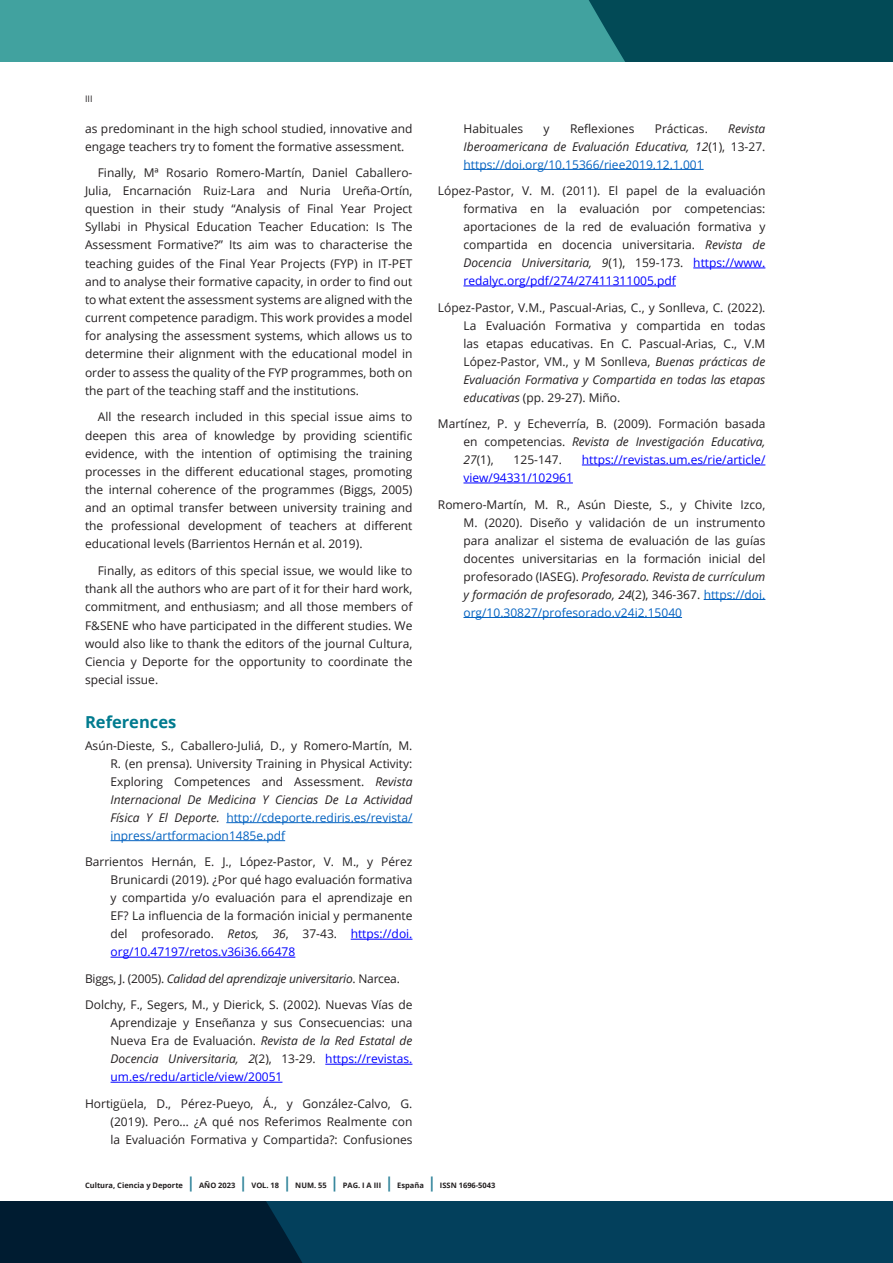
<style>
.page{position:relative;width:893px;height:1263px;background:#fff}
.page>*{position:absolute;margin:0;border:0;box-sizing:border-box;transform-origin:0 0}
.subtitulo_H3{font:700 16.5px "Open Sans";color:#007b8f}
.bibliografia{font:12px/18px "Open Sans";color:#231f20;text-align:justify}
.Cuerpo_de_texto_P{font:12px/18.1px "Open Sans";color:#231f20;text-align:justify}
.bibliografia-2{font:italic 12px/18px "Open Sans";color:#231f20;text-align:justify}
.bibliografia-3{font:italic 12px "Open Sans";letter-spacing:-.02em;color:#231f20}
.bibliografia-4{font:12px "Open Sans";color:#00f}
.t1{font:9px "Open Sans";color:#231f20}
.maestras{font:700 7.5px "Open Sans";color:#231f20}
.s1{font-style:italic}
.s2{color:#0563c1}
.s3{color:#00f}
.s4{font-style:normal}
.s5{font-size:15px;color:#31849b}
.s6{font-style:normal;color:#0563c1}
</style>
<div class="page">
<svg style="left:0;top:1201px;width:893px;height:62px;background:#02344e"></svg>
<div style="left:0;top:0;width:893px;height:62px;background:#41a29f"></div>
<div style="left:589px;top:0;width:304px;height:62px;background:#024a56"></div>
<hr style="left:463px;top:169px;width:241px;height:1px;background:#0563c1">
<hr style="left:693px;top:268px;width:72px;height:1px;background:#00f">
<hr style="left:463px;top:286px;width:213px;height:1px;background:#00f">
<hr style="left:582px;top:465px;width:183px;height:1px;background:#00f">
<hr style="left:463px;top:483px;width:110px;height:1px;background:#00f">
<hr style="left:704px;top:599px;width:61px;height:1px;background:#0563c1">
<hr style="left:463px;top:617px;width:219px;height:1px;background:#0563c1">
<hr style="left:226px;top:822px;width:186px;height:1px;background:#0563c1">
<hr style="left:111px;top:840px;width:174px;height:1px;background:#0563c1">
<hr style="left:351px;top:939px;width:61px;height:1px;background:#00f">
<hr style="left:111px;top:957px;width:184px;height:1px;background:#00f">
<hr style="left:325px;top:1064px;width:87px;height:1px;background:#00f">
<hr style="left:111px;top:1082px;width:171px;height:1px;background:#00f">
<p class="t1" style="left:85px;top:92px;width:9px">III</p>
<p class="bibliografia" style="left:463px;top:119px;width:61px">Habituales</p>
<p class="bibliografia" style="left:544px;top:119px;width:8px">y</p>
<p class="bibliografia" style="left:570px;top:119px;width:66px">Reflexiones</p>
<p class="bibliografia" style="left:655px;top:119px;width:55px">Prácticas.</p>
<p class="Cuerpo_de_texto_P" style="left:85px;top:119px;width:329px">as predominant in the high school studied, innovative and engage teachers try to foment the formative assessment.</p>
<p class="Cuerpo_de_texto_P" style="left:85px;top:163px;width:329px;text-indent:13px">Finally, Mª Rosario Romero-Martín, Daniel Caballero-Julia, Encarnación Ruiz-Lara and Nuria Ureña-Ortín, question in their study “Analysis of Final Year Project Syllabi in Physical Education Teacher Education: Is The Assessment Formative?” Its aim was to characterise the teaching guides of the Final Year Projects (FYP) in IT-PET and to analyse their formative capacity, in order to find out to what extent the assessment systems are aligned with the current competence paradigm. This work provides a model for analysing the assessment systems, which allows us to determine their alignment with the educational model in order to assess the quality of the FYP programmes, both on the part of the teaching staff and the institutions.</p>
<p class="Cuerpo_de_texto_P" style="left:85px;top:408px;width:329px;text-indent:13px">All the research included in this special issue aims to deepen this area of knowledge by providing scientific evidence, with the intention of optimising the training processes in the different educational stages, promoting the internal coherence of the programmes (Biggs, 2005) and an optimal transfer between university training and the professional development of teachers at different educational levels (Barrientos Hernán et al. 2019).</p>
<p class="Cuerpo_de_texto_P" style="left:85px;top:561px;width:329px;text-indent:13px">Finally, as editors of this special issue, we would like to thank all the authors who are part of it for their hard work, commitment, and enthusiasm; and all those members of F&amp;SENE who have participated in the different studies. We would also like to thank the editors of the journal Cultura, Ciencia y Deporte for the opportunity to coordinate the special issue.</p>
<p class="subtitulo_H3" style="left:85px;top:710px;width:93px">References</p>
<p class="bibliografia" style="left:111px;top:736px;width:303px;text-indent:-26px">Asún-Dieste, S., Caballero-Juliá, D., y Romero-Martín, M.<br>R. (en prensa). University Training in Physical Activity:<br>Exploring Competences and Assessment. <span class="s1">Revista Internacional De Medicina Y Ciencias De La Actividad Física Y El Deporte.</span> <span class="s2">http://cdeporte.rediris.es/revista/ inpress/artformacion1485e.pdf</span></p>
<p class="bibliografia" style="left:111px;top:853px;width:303px;text-indent:-26px">Barrientos Hernán, E. J., López-Pastor, V. M., y Pérez Brunicardi (2019). ¿Por qué hago evaluación formativa y compartida y/o evaluación para el aprendizaje en EF? La influencia de la formación inicial y permanente del profesorado. <span class="s1">Retos, 36</span>, 37-43. <span class="s3">https://doi. org/10.47197/retos.v36i36.66478</span></p>
<p class="bibliografia-3" style="left:85px;top:970px;width:316px"><span class="s4">Biggs, J. (2005).</span> Calidad del aprendizaje universitario<span class="s4">. Narcea.</span></p>
<p class="bibliografia" style="left:111px;top:996px;width:303px;text-indent:-26px">Dolchy, F., Segers, M., y Dierick, S. (2002). Nuevas Vías de Aprendizaje y Enseñanza y sus Consecuencias: una Nueva Era de Evaluación. <span class="s1">Revista de la Red Estatal de Docencia Universitaria, 2</span>(2), 13-29. <span class="s3">https://revistas. um.es/redu/article/view/20051</span></p>
<p class="bibliografia" style="left:111px;top:1094px;width:303px;text-indent:-26px">Hortigüela, D., Pérez-Pueyo, Á., y González-Calvo, G. (2019). Pero… ¿A qué nos Referimos Realmente con la Evaluación Formativa y Compartida?: Confusiones</p>
<p class="maestras" style="left:85px;top:1180px;width:412px">Cultura, Ciencia y Deporte <span class="s5">|</span> AÑO 2023 <span class="s5">|</span> VOL. 18 <span class="s5">|</span> NUM. 55 <span class="s5">|</span> PAG. I A III <span class="s5">|</span> España <span class="s5">|</span> ISSN 1696-5043</p>
<p class="bibliografia-2" style="left:463px;top:119px;width:303px;text-indent:265px">Revista Iberoamericana de Evaluación Educativa, 12<span class="s4">(1), 13-27. </span><span class="s6">https://doi.org/10.15366/riee2019.12.1.001</span></p>
<p class="bibliografia" style="left:463px;top:181px;width:303px;text-indent:-26px">López-Pastor, V. M. (2011). El papel de la evaluación formativa en la evaluación por competencias: aportaciones de la red de evaluación formativa y compartida en docencia universitaria. <span class="s1">Revista de Docencia Universitaria, 9</span>(1), 159-173. <span class="s3">https://www. redalyc.org/pdf/274/27411311005.pdf</span></p>
<p class="bibliografia" style="left:463px;top:298px;width:303px;text-indent:-26px">López-Pastor, V.M., Pascual-Arias, C., y Sonlleva, C. (2022).<br>La Evaluación Formativa y compartida en todas las etapas educativas. En C. Pascual-Arias, C., V.M López-Pastor, VM., y M Sonlleva, <span class="s1">Buenas prácticas de Evaluación Formativa y Compartida en todas las etapas educativas</span> (pp. 29-27). Miño.</p>
<p class="bibliografia" style="left:463px;top:414px;width:303px;text-indent:-26px">Martínez, P. y Echeverría, B. (2009). Formación basada en competencias. <span class="s1">Revista de Investigación Educativa, 27</span>(1),</p>
<p class="bibliografia" style="left:514px;top:450px;width:50px">125-147.</p>
<p class="bibliografia-4" style="left:582px;top:451px;width:185px">https://revistas.um.es/rie/article/</p>
<p class="bibliografia-4" style="left:463px;top:469px;width:111px">view/94331/102961</p>
<p class="bibliografia" style="left:463px;top:495px;width:303px;text-indent:-26px">Romero-Martín, M. R., Asún Dieste, S., y Chivite Izco, M. (2020). Diseño y validación de un instrumento para analizar el sistema de evaluación de las guías docentes universitarias en la formación inicial del profesorado (IASEG). <span class="s1">Profesorado. Revista de currículum y formación de profesorado, 24</span>(2), 346-367. <span class="s2">https://doi. org/10.30827/profesorado.v24i2.15040</span></p>
</div>
